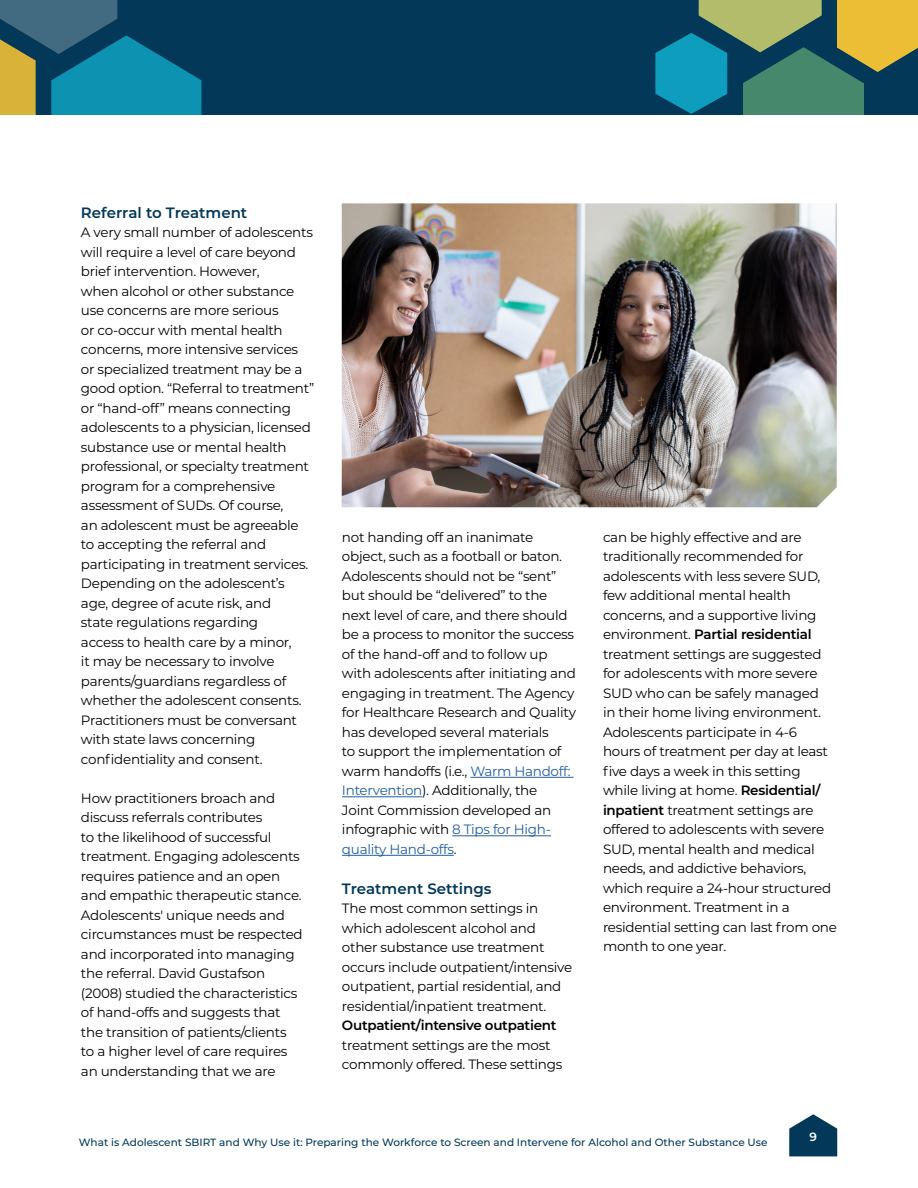
<style>
.page{position:relative;width:918px;height:1188px;background:#fff}
.page>*{position:absolute;margin:0;border:0;box-sizing:border-box;transform-origin:0 0}
.t1{font:600 15px "Montserrat";color:#033859}
.t2{font:13.5px/19.5px "Montserrat";letter-spacing:-.02em;color:#000}
.t3{font:600 12px "Montserrat";color:#fff}
.t4{font:500 10.5px "Montserrat";color:#033859}
.s1{color:#215e9e}
.s2{font-weight:600}
</style>
<div class="page">
<div style="left:0;top:0;width:918px;height:115px;background:#033859"></div>
<svg style="left:0;top:0;width:201px;height:115px"></svg>
<svg style="left:789px;top:1114px;width:48px;height:42px"></svg>
<svg style="left:656px;top:0;width:262px;height:115px"></svg>
<hr style="left:470px;top:777px;width:104px;height:1px;background:#215e9e">
<hr style="left:342px;top:796px;width:80px;height:1px;background:#215e9e">
<hr style="left:452px;top:835px;width:99px;height:1px;background:#215e9e">
<hr style="left:342px;top:855px;width:112px;height:1px;background:#215e9e">
<img style="left:342px;top:203px;width:495px;height:304px">
<h4 class="t1" style="left:81px;top:202px;width:168px">Referral to Treatment</h4>
<p class="t2" style="left:81px;top:222px;width:235px">A very small number of adolescents will require a level of care beyond brief intervention. However,<br>when alcohol or other substance use concerns are more serious<br>or co-occur with mental health concerns, more intensive services or specialized treatment may be a good option. “Referral to treatment” or “hand-off” means connecting adolescents to a physician, licensed substance use or mental health professional, or specialty treatment program for a comprehensive assessment of SUDs. Of course,<br>an adolescent must be agreeable to accepting the referral and participating in treatment services.<br>Depending on the adolescent’s age, degree of acute risk, and<br>state regulations regarding<br>access to health care by a minor,<br>it may be necessary to involve parents/guardians regardless of whether the adolescent consents.<br>Practitioners must be conversant with state laws concerning confidentiality and consent.</p>
<p class="t2" style="left:81px;top:788px;width:223px">How practitioners broach and discuss referrals contributes<br>to the likelihood of successful treatment. Engaging adolescents requires patience and an open and empathic therapeutic stance.<br>Adolescents' unique needs and circumstances must be respected and incorporated into managing the referral. David Gustafson (2008) studied the characteristics of hand-offs and suggests that the transition of patients/clients to a higher level of care requires an understanding that we are</p>
<p class="t2" style="left:342px;top:527px;width:236px">not handing off an inanimate object, such as a football or baton.<br>Adolescents should not be “sent” but should be “delivered” to the next level of care, and there should be a process to monitor the success of the hand-off and to follow up with adolescents after initiating and engaging in treatment. The Agency for Healthcare Research and Quality has developed several materials<br>to support the implementation of warm handoffs (i.e., <span class="s1">Warm Handoff:<br>Intervention</span>). Additionally, the<br>Joint Commission developed an infographic with <span class="s1">8 Tips for High&shy;quality Hand-offs</span>.</p>
<h4 class="t1" style="left:342px;top:878px;width:151px">Treatment Settings</h4>
<p class="t2" style="left:342px;top:898px;width:232px">The most common settings in which adolescent alcohol and other substance use treatment occurs include outpatient/intensive outpatient, partial residential, and residential/inpatient treatment.<br><span class="s2">Outpatient/intensive outpatient </span>treatment settings are the most commonly offered. These settings</p>
<p class="t2" style="left:603px;top:527px;width:235px">can be highly effective and are traditionally recommended for adolescents with less severe SUD, few additional mental health concerns, and a supportive living environment. <span class="s2">Partial residential </span>treatment settings are suggested for adolescents with more severe<br>SUD who can be safely managed<br>in their home living environment.<br>Adolescents participate in 4-6 hours of treatment per day at least five days a week in this setting while living at home. <span class="s2">Residential/ inpatient</span> treatment settings are offered to adolescents with severe<br>SUD, mental health and medical needs, and addictive behaviors, which require a 24-hour structured environment. Treatment in a residential setting can last from one month to one year.</p>
<p class="t4" style="left:79px;top:1134px;width:690px">What is Adolescent SBIRT and Why Use it: Preparing the Workforce to Screen and Intervene for Alcohol and Other Substance Use</p>
<p class="t3" style="left:809px;top:1128px;width:9px">9</p>
</div>
